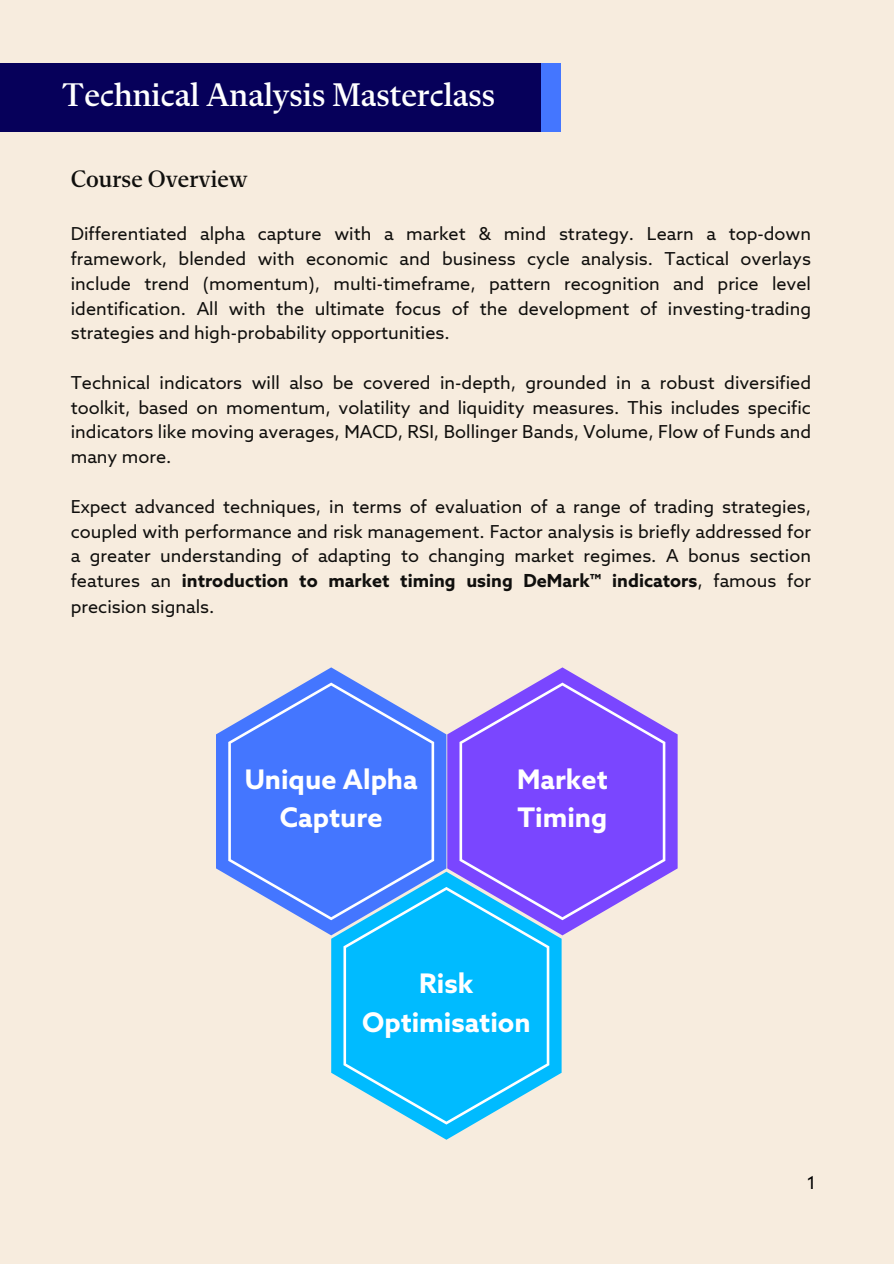
<style>
.page{position:relative;width:894px;height:1264px;background:#fff}
.page>*{position:absolute;margin:0;border:0;box-sizing:border-box;transform-origin:0 0}
.t1{font:500 33px "Flecha S";color:#fff}
.t2{font:700 27px/38.2px "Azo Sans";color:#fff;text-align:center}
.t3{font:500 24px "Flecha S";color:#100f0d}
.t4{font:18px/24.8px "Azo Sans";color:#100f0d;text-align:justify}
.t5{font:18px "Azo Sans";color:#000}
.s1{font-weight:700}
</style>
<div class="page">
<div style="left:0;top:0;width:893px;height:1263px;background:#f7ecde"></div>
<div style="left:288px;top:64px;width:272px;height:68px;background:#4476ff"></div>
<div style="left:0;top:64px;width:540px;height:68px;background:#06005a"></div>
<svg style="left:447px;top:667px;width:230px;height:268px"></svg>
<svg style="left:459px;top:682px;width:206px;height:238px;fill:#7a46ff"></svg>
<svg style="left:216px;top:667px;width:230px;height:268px"></svg>
<svg style="left:331px;top:871px;width:230px;height:268px"></svg>
<svg style="left:343px;top:887px;width:206px;height:237px;fill:#0bf"></svg>
<svg style="left:228px;top:682px;width:206px;height:238px;fill:#4476ff"></svg>
<p class="t1" style="left:62px;top:81px;width:434px">Technical Analysis Masterclass</p>
<p class="t3" style="left:71px;top:169px;width:178px">Course Overview</p>
<h2 class="t4" style="left:71px;top:223px;width:741px">Differentiated alpha capture with a market &amp; mind strategy. Learn a top-down framework, blended with economic and business cycle analysis. Tactical overlays include trend (momentum), multi-timeframe, pattern recognition and price level identification. All with the ultimate focus of the development of investing-trading strategies and high-probability opportunities.</h2>
<p class="t4" style="left:71px;top:371px;width:741px">Technical indicators will also be covered in-depth, grounded in a robust diversified toolkit, based on momentum, volatility and liquidity measures. This includes specific indicators like moving averages, MACD, RSI, Bollinger Bands, Volume, Flow of Funds and many more.</p>
<h2 class="t4" style="left:71px;top:495px;width:741px">Expect advanced techniques, in terms of evaluation of a range of trading strategies, coupled with performance and risk management. Factor analysis is briefly addressed for a greater understanding of adapting to changing market regimes. A bonus section features an <span class="s1">introduction to market timing using DeMark™ indicators</span>, famous for precision signals.</h2>
<h3 class="t2" style="left:244px;top:762px;width:174px">Unique Alpha<br>Capture</h3>
<h1 class="t2" style="left:517px;top:762px;width:92px;text-align:left">Market<br>Timing</h1>
<p class="t2" style="left:362px;top:966px;width:170px">Risk<br>Optimisation</p>
<p class="t5" style="left:806px;top:1175px;width:11px">1</p>
</div>
